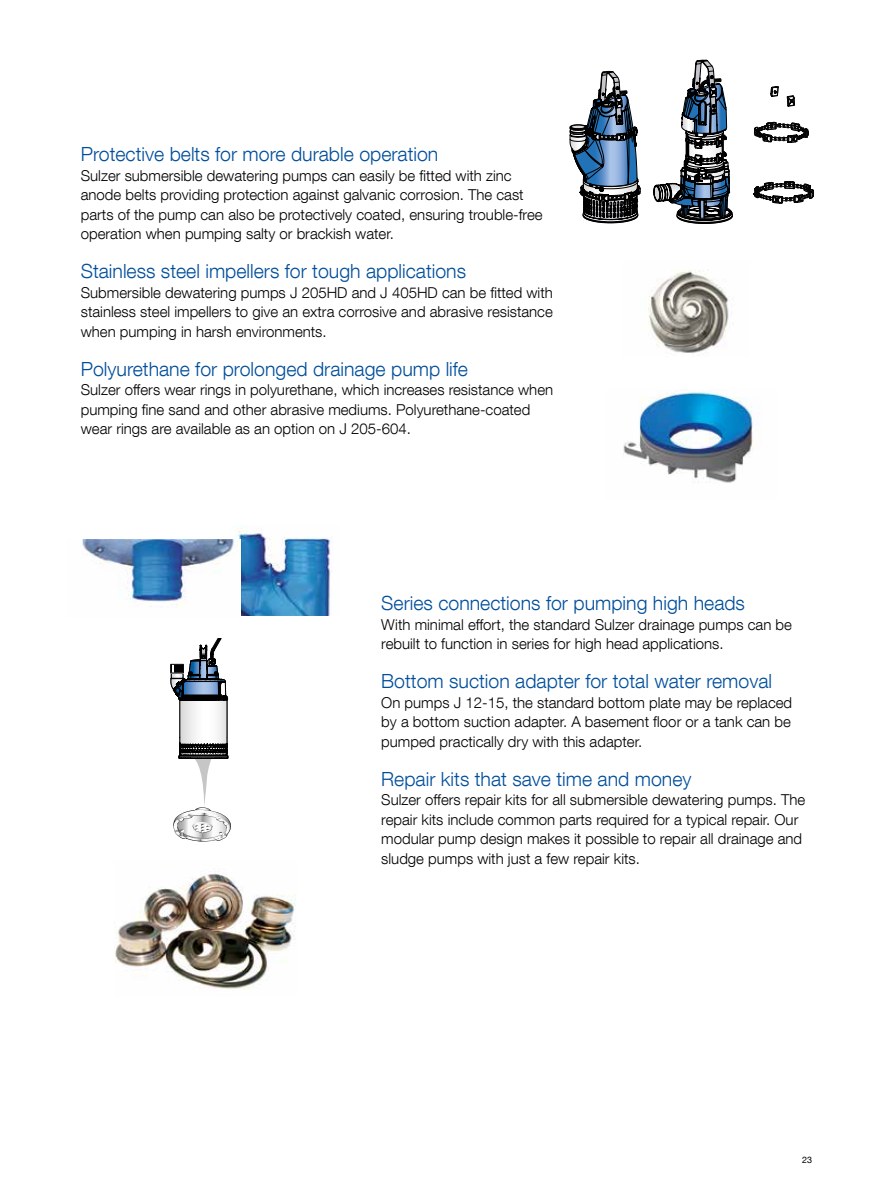
<style>
.page{position:relative;width:893px;height:1191px;background:#fff}
.page>*{position:absolute;margin:0;border:0;box-sizing:border-box;transform-origin:0 0}
.t1{font:300 19.5px "Helvetica Neue LT Com";color:#004e9b}
.t2{font:300 15px/19.5px "Helvetica Neue LT Com";color:#000}
.t3{font:9px "Helvetica Neue LT Com";color:#000}
</style>
<div class="page">
<svg style="left:170px;top:639px;width:61px;height:203px"></svg>
<img style="left:623px;top:391px;width:130px;height:92px">
<svg style="left:570px;top:70px;width:71px;height:153px"></svg>
<svg style="left:653px;top:60px;width:80px;height:164px"></svg>
<svg style="left:754px;top:122px;width:54px;height:21px"></svg>
<svg style="left:771px;top:86px;width:7px;height:11px"></svg>
<svg style="left:787px;top:95px;width:8px;height:12px"></svg>
<svg style="left:754px;top:181px;width:60px;height:22px"></svg>
<img style="left:236px;top:528px;width:97px;height:87px">
<img style="left:82px;top:539px;width:158px;height:76px">
<img style="left:115px;top:871px;width:181px;height:119px">
<img style="left:648px;top:270px;width:81px;height:83px">
<h1 class="t1" style="left:81px;top:142px;width:359px">Protective belts for more durable operation</h1>
<p class="t2" style="left:81px;top:165px;width:463px">Sulzer submersible dewatering pumps can easily be fitted with zinc anode belts providing protection against galvanic corrosion. The cast parts of the pump can also be protectively coated, ensuring trouble-free operation when pumping salty or brackish water.</p>
<h1 class="t1" style="left:81px;top:259px;width:387px">Stainless steel impellers for tough applications</h1>
<p class="t2" style="left:81px;top:282px;width:474px;text-align:justify">Submersible dewatering pumps J 205HD and J 405HD can be fitted with stainless steel impellers to give an extra corrosive and abrasive resistance when pumping in harsh environments.</p>
<h1 class="t1" style="left:81px;top:357px;width:389px">Polyurethane for prolonged drainage pump life</h1>
<p class="t2" style="left:81px;top:380px;width:474px">Sulzer offers wear rings in polyurethane, which increases resistance when pumping fine sand and other abrasive mediums. Polyurethane-coated wear rings are available as an option on J 205-604.</p>
<h1 class="t1" style="left:381px;top:591px;width:365px">Series connections for pumping high heads</h1>
<p class="t2" style="left:381px;top:614px;width:412px">With minimal effort, the standard Sulzer drainage pumps can be rebuilt to function in series for high head applications.</p>
<h1 class="t1" style="left:381px;top:669px;width:392px">Bottom suction adapter for total water removal</h1>
<p class="t2" style="left:381px;top:692px;width:412px;text-align:justify">On pumps J 12-15, the standard bottom plate may be replaced by a bottom suction adapter. A basement floor or a tank can be pumped practically dry with this adapter.</p>
<h1 class="t1" style="left:381px;top:766px;width:312px">Repair kits that save time and money</h1>
<p class="t2" style="left:381px;top:789px;width:425px">Sulzer offers repair kits for all submersible dewatering pumps. The repair kits include common parts required for a typical repair. Our modular pump design makes it possible to repair all drainage and sludge pumps with just a few repair kits.</p>
<p class="t3" style="left:802px;top:1154px;width:12px">23</p>
</div>
